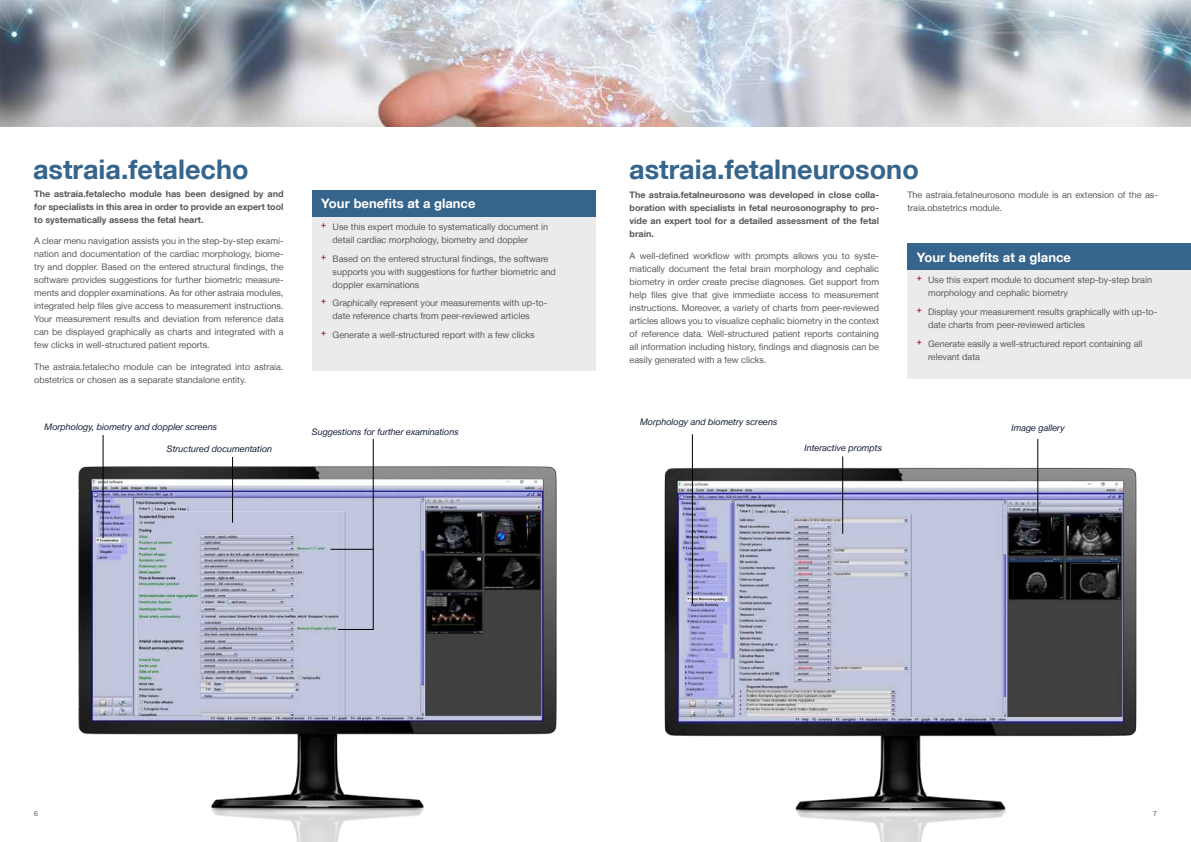
<style>
.page{position:relative;width:1191px;height:842px;background:#fff}
.page>*{position:absolute;margin:0;border:0;box-sizing:border-box;transform-origin:0 0}
.t1{font:700 27px "Helvetica Neue LT";color:#35658c}
.t2{font:700 13px "Helvetica Neue LT";color:#fff}
.t3{font:9px/13px "Helvetica Neue LT";color:#58595b}
.t4{font:700 9px/13px "Helvetica Neue LT";color:#58595b;text-align:justify}
.t5{font:italic 9px "Helvetica Neue LT";color:#0e1a33}
.t6{font:7px "Helvetica Neue LT";color:#58595b}
.s1{font-family:"Futura";font-weight:500;font-stretch:condensed;font-size:12px;color:#b82841}
</style>
<div class="page">
<img style="left:78px;top:451px;width:479px;height:391px">
<hr style="left:103px;top:435px;width:1px;height:103px;background:#000">
<hr style="left:338px;top:629px;width:35px;height:1px;background:#000">
<hr style="left:330px;top:549px;width:43px;height:1px;background:#000">
<hr style="left:373px;top:439px;width:1px;height:191px;background:#000">
<hr style="left:232px;top:457px;width:1px;height:66px;background:#000">
<div style="left:312px;top:217px;width:283px;height:153px;background:#ebebec"></div>
<div style="left:312px;top:191px;width:283px;height:26px;background:#35658c"></div>
<img style="left:664px;top:449px;width:473px;height:393px">
<hr style="left:692px;top:434px;width:1px;height:170px;background:#000">
<hr style="left:842px;top:456px;width:1px;height:78px;background:#000">
<hr style="left:1037px;top:439px;width:1px;height:85px;background:#000">
<div style="left:907px;top:270px;width:284px;height:109px;background:#ebebec"></div>
<div style="left:907px;top:244px;width:284px;height:26px;background:#35658c"></div>
<img style="left:0;top:0;width:1191px;height:126px">
<h1 class="t1" style="left:33px;top:152px;width:217px">astraia.fetalecho</h1>
<p class="t4" style="left:34px;top:187px;width:251px">The astraia.fetalecho module has been designed by and for specialists in this area in order to provide an expert tool to systematically assess the fetal heart.</p>
<p class="t3" style="left:34px;top:235px;width:251px;text-align:justify">A clear menu navigation assists you in the step-by-step exami&shy;nation and documentation of the cardiac morphology, biome&shy;try and doppler. Based on the entered structural findings, the software provides suggestions for further biometric measure&shy;ments and doppler examinations. As for other astraia modules, integrated help files give access to measurement instructions.<br>Your measurement results and deviation from reference data can be displayed graphically as charts and integrated with a few clicks in well-structured patient reports.</p>
<p class="t3" style="left:34px;top:360px;width:251px">The astraia.fetalecho module can be integrated into astraia. obstetrics or chosen as a separate standalone entity.</p>
<h2 class="t2" style="left:321px;top:196px;width:156px">Your benefits at a glance</h2>
<p class="t3" style="left:332px;top:220px;width:217px;text-indent:-11px"><span class="s1">+</span> Use this expert module to systematically document in detail cardiac morphology, biometry and doppler</p>
<p class="t3" style="left:332px;top:252px;width:225px;text-indent:-11px"><span class="s1">+</span> Based on the entered structural findings, the software supports you with suggestions for further biometric and doppler examinations</p>
<p class="t3" style="left:332px;top:297px;width:216px;text-indent:-11px"><span class="s1">+</span> Graphically represent your measurements with up-to&shy;date reference charts from peer-reviewed articles</p>
<p class="t3" style="left:321px;top:328px;width:215px"><span class="s1">+</span> Generate a well-structured report with a few clicks</p>
<h1 class="t1" style="left:629px;top:152px;width:291px">astraia.fetalneurosono</h1>
<p class="t4" style="left:629px;top:188px;width:251px">The astraia.fetalneurosono was developed in close colla&shy;boration with specialists in fetal neurosonography to pro&shy;vide an expert tool for a detailed assessment of the fetal brain.</p>
<p class="t3" style="left:629px;top:249px;width:251px;text-align:justify">A well-defined workflow with prompts allows you to syste&shy;matically document the fetal brain morphology and cephalic biometry in order create precise diagnoses. Get support from help files give that give immediate access to measurement instructions. Moreover, a variety of charts from peer-reviewed articles allows you to visualize cephalic biometry in the context of reference data. Well-structured patient reports containing all information including history, findings and diagnosis can be easily generated with a few clicks.</p>
<p class="t3" style="left:907px;top:188px;width:252px">The astraia.fetalneurosono module is an extension of the as&shy;traia.obstetrics module.</p>
<h2 class="t2" style="left:916px;top:249px;width:156px">Your benefits at a glance</h2>
<p class="t3" style="left:928px;top:273px;width:225px;text-indent:-11px"><span class="s1">+</span> Use this expert module to document step-by-step brain morphology and cephalic biometry</p>
<p class="t3" style="left:928px;top:305px;width:231px;text-indent:-11px"><span class="s1">+</span> Display your measurement results graphically with up-to&shy;date charts from peer-reviewed articles</p>
<p class="t3" style="left:928px;top:337px;width:216px;text-indent:-11px"><span class="s1">+</span> Generate easily a well-structured report containing all relevant data</p>
<p class="t5" style="left:45px;top:421px;width:174px">Morphology, biometry and doppler screens</p>
<p class="t5" style="left:312px;top:426px;width:148px">Suggestions for further examinations</p>
<p class="t5" style="left:640px;top:417px;width:139px">Morphology and biometry screens</p>
<p class="t5" style="left:1011px;top:422px;width:55px">Image gallery</p>
<p class="t5" style="left:167px;top:443px;width:107px">Structured documentation</p>
<p class="t5" style="left:804px;top:442px;width:79px">Interactive prompts</p>
<p class="t6" style="left:34px;top:809px;width:5px">6</p>
<p class="t6" style="left:1153px;top:809px;width:5px">7</p>
</div>
